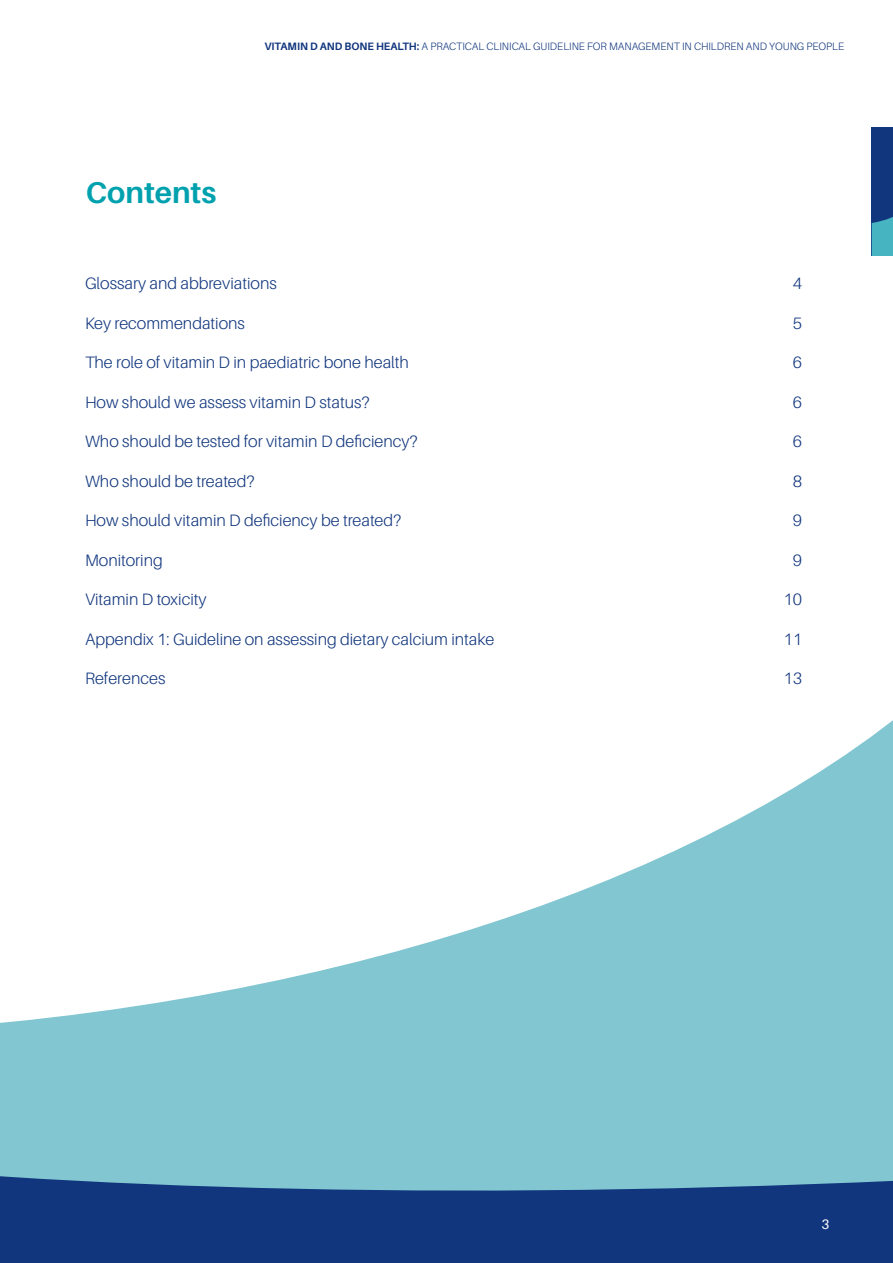
<style>
.page{position:relative;width:893px;height:1263px;background:#fff}
.page>*{position:absolute;margin:0;border:0;box-sizing:border-box;transform-origin:0 0}
.HEADERs{font:700 30px "Aileron";color:#00a1ae}
.Body{font:300 16.5px "Aileron";color:#11367e}
.t1{font:13.8px "Aileron";color:#fff}
.t2{font:300 10.65px "Aileron";color:#11367e}
.s1{font-weight:700}
</style>
<div class="page">
<svg style="left:55px;top:720px;width:838px;height:297px"></svg>
<svg style="left:0;top:1017px;width:893px;height:246px;background:#5e99b6"></svg>
<div style="left:872px;top:128px;width:21px;height:128px;background:#11367e"></div>
<svg style="left:872px;top:217px;width:21px;height:39px"></svg>
<p class="t2" style="left:264px;top:40px;width:581px"><span class="s1">VITAMIN D AND BONE HEALTH:</span> A PRACTICAL CLINICAL GUIDELINE FOR MANAGEMENT IN CHILDREN AND YOUNG PEOPLE</p>
<p class="HEADERs" style="left:86px;top:176px;width:132px">Contents</p>
<p class="Body" style="left:85px;top:274px;width:193px">Glossary and abbreviations</p>
<p class="Body" style="left:793px;top:274px;width:11px">4</p>
<p class="Body" style="left:85px;top:314px;width:161px">Key recommendations</p>
<p class="Body" style="left:793px;top:314px;width:11px">5</p>
<p class="Body" style="left:85px;top:353px;width:325px">The role of vitamin D in paediatric bone health</p>
<p class="Body" style="left:793px;top:353px;width:11px">6</p>
<p class="Body" style="left:85px;top:393px;width:286px">How should we assess vitamin D status?</p>
<p class="Body" style="left:793px;top:393px;width:11px">6</p>
<p class="Body" style="left:85px;top:432px;width:334px">Who should be tested for vitamin D deficiency?</p>
<p class="Body" style="left:793px;top:432px;width:11px">6</p>
<p class="Body" style="left:85px;top:472px;width:171px">Who should be treated?</p>
<p class="Body" style="left:793px;top:472px;width:11px">8</p>
<p class="Body" style="left:85px;top:511px;width:318px">How should vitamin D deficiency be treated?</p>
<p class="Body" style="left:793px;top:511px;width:11px">9</p>
<p class="Body" style="left:85px;top:551px;width:79px">Monitoring</p>
<p class="Body" style="left:793px;top:551px;width:11px">9</p>
<p class="Body" style="left:85px;top:590px;width:123px">Vitamin D toxicity</p>
<p class="Body" style="left:784px;top:590px;width:20px">10</p>
<p class="Body" style="left:85px;top:630px;width:411px">Appendix 1: Guideline on assessing dietary calcium intake</p>
<p class="Body" style="left:784px;top:630px;width:20px">11</p>
<p class="Body" style="left:85px;top:669px;width:82px">References</p>
<p class="Body" style="left:784px;top:669px;width:20px">13</p>
<p class="t1" style="left:821px;top:1216px;width:9px">3</p>
</div>
